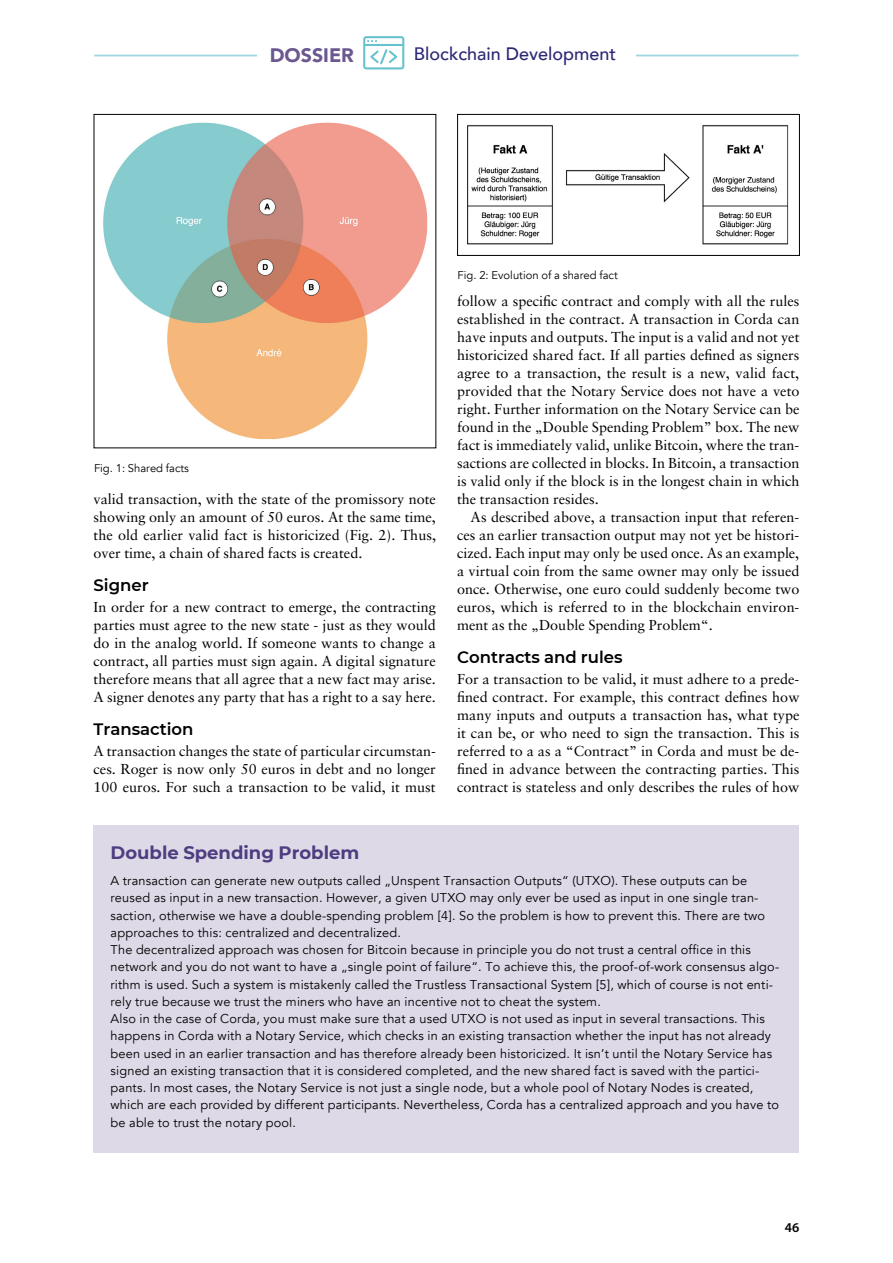
<style>
.page{position:relative;width:893px;height:1263px;background:#fff}
.page>*{position:absolute;margin:0;border:0;box-sizing:border-box;transform-origin:0 0}
.t1{font:900 19.5px "Avenir";color:#6b5891}
.t2{font:500 18px "Avenir";color:#2d2873}
.t3{font:700 18px "Montserrat";color:#4e3d80}
.t4{font:600 16.5px "Montserrat";color:#000}
.t5{font:14.4px/18px "Sabon LT Std";color:#000;text-align:justify}
.t6{font:600 13.5px "Myriad Pro";color:#000}
.t7{font:12.75px/17.2px "Avenir";letter-spacing:.015em;color:#000}
.t8{font:11.25px "Avenir";color:#000}
</style>
<div class="page">
<hr style="left:94px;top:55px;width:705px;height:1px;background:#9fd6dc">
<div style="left:257px;top:29px;width:110px;height:45px;background:#fff"></div>
<div style="left:401px;top:29px;width:235px;height:48px;background:#fff"></div>
<svg style="left:363px;top:36px;width:41px;height:33px"></svg>
<div style="left:94px;top:825px;width:705px;height:327px;background:#ded9e7"></div>
<img style="left:103px;top:122px;width:325px;height:318px">
<img style="left:467px;top:125px;width:322px;height:120px">
<div style="left:457px;top:114px;width:343px;height:142px;border:1px solid #000"></div>
<h1 class="t1" style="left:270px;top:38px;width:86px">DOSSIER</h1>
<p class="t2" style="left:414px;top:38px;width:204px">Blockchain Development</p>
<p class="t8" style="left:94px;top:461px;width:97px">Fig. 1: Shared facts</p>
<p class="t5" style="left:94px;top:490px;width:344px">valid transaction, with the state of the promissory note showing only an amount of 50 euros. At the same time, the old earlier valid fact is historicized (Fig. 2). Thus, over time, a chain of shared facts is created.</p>
<p class="t4" style="left:94px;top:573px;width:57px">Signer</p>
<p class="t5" style="left:94px;top:598px;width:344px">In order for a new contract to emerge, the contracting parties must agree to the new state - just as they would do in the analog world. If someone wants to change a contract, all parties must sign again. A digital signature therefore means that all agree that a new fact may arise.<br>A signer denotes any party that has a right to a say here.</p>
<p class="t4" style="left:94px;top:717px;width:101px">Transaction</p>
<p class="t5" style="left:94px;top:742px;width:344px">A transaction changes the state of particular circumstan&shy;ces. Roger is now only 50 euros in debt and no longer 100 euros. For such a transaction to be valid, it must</p>
<p class="t8" style="left:458px;top:269px;width:162px">Fig. 2: Evolution of a shared fact</p>
<p class="t5" style="left:457px;top:292px;width:344px">follow a specific contract and comply with all the rules established in the contract. A transaction in Corda can have inputs and outputs. The input is a valid and not yet historicized shared fact. If all parties defined as signers agree to a transaction, the result is a new, valid fact, provided that the Notary Service does not have a veto right. Further information on the Notary Service can be found in the „Double Spending Problem” box. The new fact is immediately valid, unlike Bitcoin, where the tran&shy;sactions are collected in blocks. In Bitcoin, a transaction is valid only if the block is in the longest chain in which the transaction resides.</p>
<p class="t5" style="left:457px;top:508px;width:344px;text-indent:13px">As described above, a transaction input that referen&shy;ces an earlier transaction output may not yet be histori&shy;cized. Each input may only be used once. As an example, a virtual coin from the same owner may only be issued once. Otherwise, one euro could suddenly become two euros, which is referred to in the blockchain environ&shy;ment as the „Double Spending Problem“.</p>
<p class="t4" style="left:457px;top:645px;width:167px">Contracts and rules</p>
<p class="t5" style="left:457px;top:670px;width:344px">For a transaction to be valid, it must adhere to a prede&shy;fined contract. For example, this contract defines how many inputs and outputs a transaction has, what type it can be, or who need to sign the transaction. This is referred to a as a “Contract” in Corda and must be de&shy;fined in advance between the contracting parties. This contract is stateless and only describes the rules of how</p>
<p class="t3" style="left:111px;top:840px;width:250px">Double Spending Problem</p>
<p class="t7" style="left:111px;top:872px;width:670px">A transaction can generate new outputs called „Unspent Transaction Outputs“ (UTXO). These outputs can be reused as input in a new transaction. However, a given UTXO may only ever be used as input in one single tran&shy;saction, otherwise we have a double-spending problem [4]. So the problem is how to prevent this. There are two approaches to this: centralized and decentralized.<br>The decentralized approach was chosen for Bitcoin because in principle you do not trust a central office in this network and you do not want to have a „single point of failure“. To achieve this, the proof-of-work consensus algo&shy;rithm is used. Such a system is mistakenly called the Trustless Transactional System [5], which of course is not enti&shy;rely true because we trust the miners who have an incentive not to cheat the system.<br>Also in the case of Corda, you must make sure that a used UTXO is not used as input in several transactions. This happens in Corda with a Notary Service, which checks in an existing transaction whether the input has not already been used in an earlier transaction and has therefore already been historicized. It isn’t until the Notary Service has signed an existing transaction that it is considered completed, and the new shared fact is saved with the partici&shy;pants. In most cases, the Notary Service is not just a single node, but a whole pool of Notary Nodes is created, which are each provided by different participants. Nevertheless, Corda has a centralized approach and you have to be able to trust the notary pool.</p>
<p class="t6" style="left:785px;top:1219px;width:16px">46</p>
</div>
